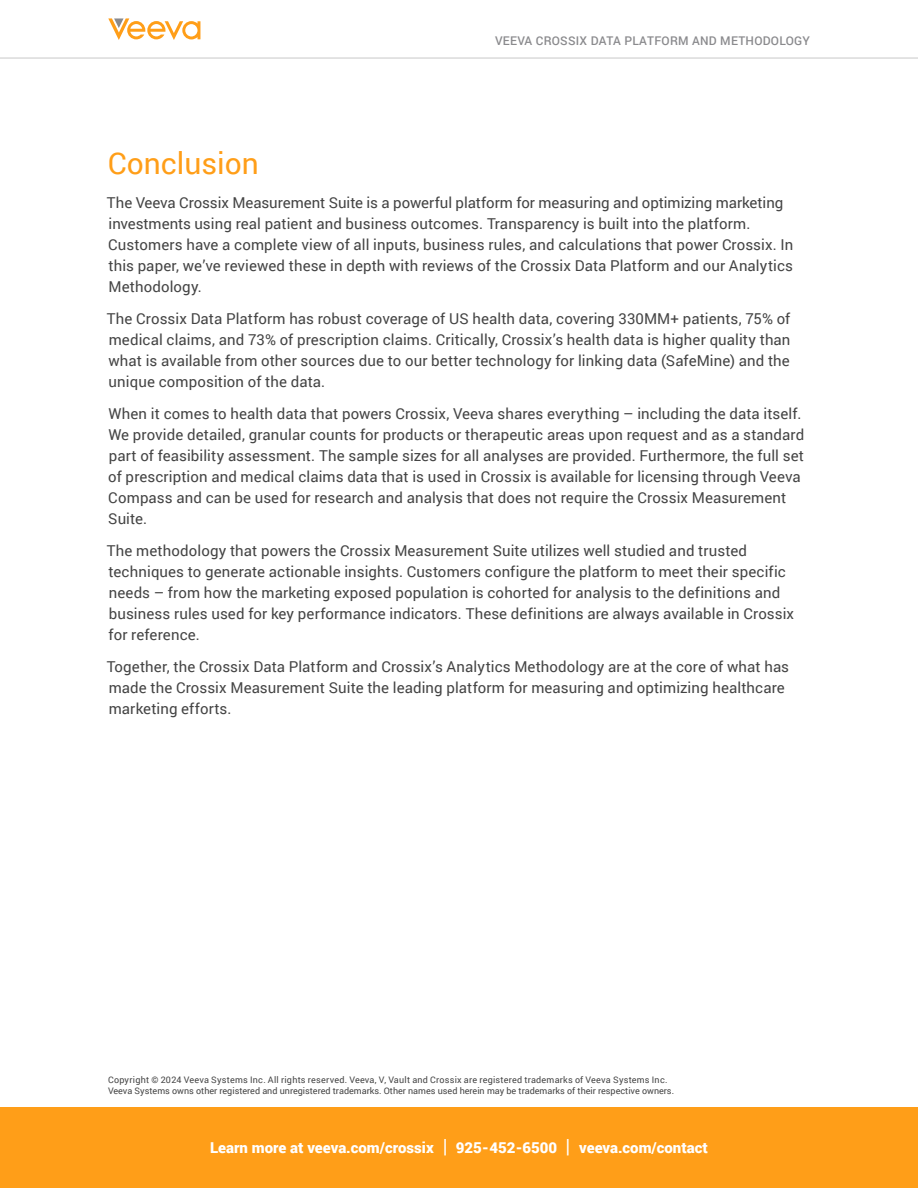
<style>
.page{position:relative;width:918px;height:1188px;background:#fff}
.page>*{position:absolute;margin:0;border:0;box-sizing:border-box;transform-origin:0 0}
.t1{font:30px "Roboto";color:#ff9e18}
.t2{font:15px/21px "Roboto";letter-spacing:.005em;color:#444}
.t3{font:900 15px "Roboto";color:#fff}
.t4{font:500 12px "Roboto";letter-spacing:.02em;color:#8a8a8d}
.t5{font:9px/10.5px "Roboto";color:#444}
.s1{font-weight:400;font-size:19.5px}
</style>
<div class="page">
<svg style="left:108px;top:18px;width:92px;height:22px"></svg>
<hr style="left:0;top:58px;width:918px;height:1px;background:#c8c8c8">
<div style="left:0;top:1107px;width:918px;height:81px;background:#ff9e18"></div>
<p class="t4" style="left:495px;top:33px;width:316px">VEEVA CROSSIX DATA PLATFORM AND METHODOLOGY</p>
<h1 class="t1" style="left:108px;top:142px;width:152px">Conclusion</h1>
<p class="t2" style="left:107px;top:192px;width:688px">The Veeva Crossix Measurement Suite is a powerful platform for measuring and optimizing marketing investments using real patient and business outcomes. Transparency is built into the platform.<br>Customers have a complete view of all inputs, business rules, and calculations that power Crossix. In this paper, we’ve reviewed these in depth with reviews of the Crossix Data Platform and our Analytics Methodology.</p>
<p class="t2" style="left:107px;top:308px;width:685px;text-align:justify">The Crossix Data Platform has robust coverage of US health data, covering 330MM+ patients, 75% of medical claims, and 73% of prescription claims. Critically, Crossix’s health data is higher quality than what is available from other sources due to our better technology for linking data (SafeMine) and the unique composition of the data.</p>
<p class="t2" style="left:108px;top:403px;width:697px">When it comes to health data that powers Crossix, Veeva shares everything – including the data itself.<br>We provide detailed, granular counts for products or therapeutic areas upon request and as a standard part of feasibility assessment. The sample sizes for all analyses are provided. Furthermore, the full set of prescription and medical claims data that is used in Crossix is available for licensing through Veeva Compass and can be used for research and analysis that does not require the Crossix Measurement Suite.</p>
<p class="t2" style="left:107px;top:539px;width:689px">The methodology that powers the Crossix Measurement Suite utilizes well studied and trusted techniques to generate actionable insights. Customers configure the platform to meet their specific needs – from how the marketing exposed population is cohorted for analysis to the definitions and business rules used for key performance indicators. These definitions are always available in Crossix for reference.</p>
<p class="t2" style="left:107px;top:655px;width:684px">Together, the Crossix Data Platform and Crossix’s Analytics Methodology are at the core of what has made the Crossix Measurement Suite the leading platform for measuring and optimizing healthcare marketing efforts.</p>
<p class="t5" style="left:108px;top:1074px;width:568px">Copyright © 2024 Veeva Systems Inc. All rights reserved. Veeva, V, Vault and Crossix are registered trademarks of Veeva Systems Inc.<br>Veeva Systems owns other registered and unregistered trademarks. Other names used herein may be trademarks of their respective owners.</p>
<p class="t3" style="left:210px;top:1137px;width:499px">Learn more at veeva.com/crossix <span class="s1">|</span> 925-452-6500 <span class="s1">|</span> veeva.com/contact</p>
</div>
